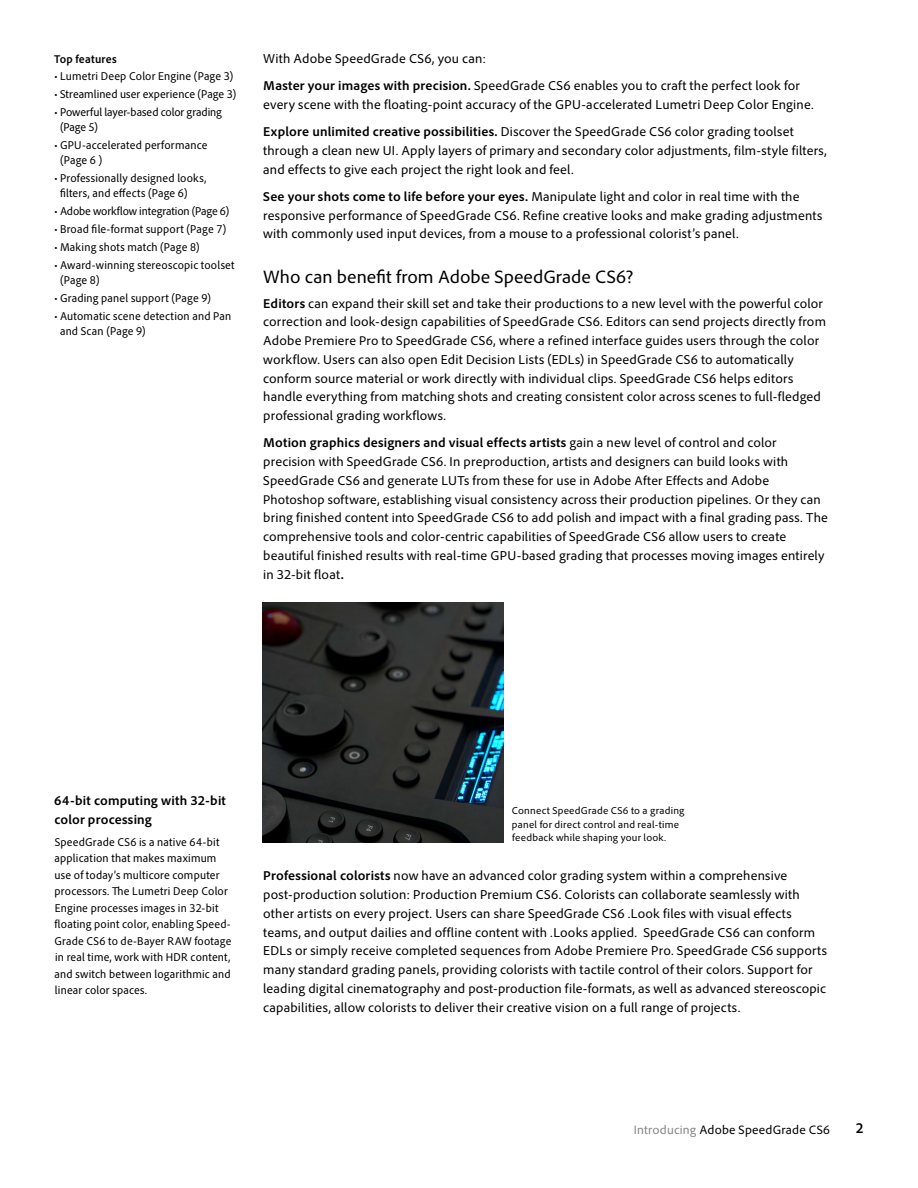
<style>
.page{position:relative;width:918px;height:1188px;background:#fff}
.page>*{position:absolute;margin:0;border:0;box-sizing:border-box;transform-origin:0 0}
.t1{font:18.75px "Adobe Clean";color:#000}
.t2{font:700 semi-condensed 15px "Adobe Clean";color:#000}
.t3{font:13.5px/18.8px "Adobe Clean";letter-spacing:.01em;color:#000}
.t4{font:700 13.5px/18.8px "Adobe Clean";letter-spacing:.01em;color:#000}
.t5{font:12.75px "Adobe Clean";letter-spacing:.015em;color:#000}
.t6{font:semi-condensed 12px/16.5px "Adobe Clean";letter-spacing:.015em;color:#000}
.t7{font:semi-condensed 12px/15px "Adobe Clean";letter-spacing:-.005em;color:#000}
.t8{font:semi-condensed 12px "Adobe Clean";letter-spacing:-.01em;color:#000}
.t9{font:700 semi-condensed 12px "Adobe Clean";letter-spacing:.02em;color:#000}
.t10{font:10.5px/13.5px "Adobe Clean";letter-spacing:.02em;color:#000}
.s1{font-weight:700}
.s2{font-size:13.2px}
.s3{color:#868787}
</style>
<div class="page">
<img style="left:262px;top:603px;width:242px;height:239px">
<p class="t9" style="left:54px;top:51px;width:64px">Top features</p>
<p class="t6" style="left:54px;top:67px;width:181px">• Lumetri Deep Color Engine (Page 3)</p>
<p class="t6" style="left:54px;top:85px;width:184px">• Streamlined user experience (Page 3)</p>
<p class="t7" style="left:60px;top:104px;width:164px;text-indent:-6px">• Powerful layer-based color grading (Page 5)</p>
<p class="t6" style="left:60px;top:137px;width:149px;line-height:15px;text-indent:-6px">• GPU-accelerated performance (Page 6 )</p>
<p class="t6" style="left:60px;top:170px;width:148px;line-height:15px;text-indent:-6px">• Professionally designed looks, filters, and effects (Page 6)</p>
<p class="t8" style="left:54px;top:204px;width:177px">• Adobe workflow integration (Page 6)</p>
<p class="t6" style="left:54px;top:220px;width:174px">• Broad file-format support (Page 7)</p>
<p class="t6" style="left:54px;top:238px;width:147px">• Making shots match (Page 8)</p>
<p class="t6" style="left:60px;top:257px;width:176px;line-height:15px;text-indent:-6px">• Award-winning stereoscopic toolset (Page 8)</p>
<p class="t6" style="left:54px;top:289px;width:159px">• Grading panel support (Page 9)</p>
<p class="t6" style="left:60px;top:308px;width:173px;line-height:15px;text-indent:-6px">• Automatic scene detection and Pan and Scan (Page 9)</p>
<p class="t3" style="left:263px;top:44px;width:538px;line-height:27.5px">With Adobe SpeedGrade CS6, you can:<br><span class="s1">Master your images with precision.</span> SpeedGrade CS6 enables you to craft the perfect look for</p>
<p class="t3" style="left:263px;top:90px;width:552px;line-height:27.5px">every scene with the floating-point accuracy of the GPU-accelerated Lumetri Deep Color Engine.<br><span class="s1">Explore unlimited creative possibilities.</span> Discover the SpeedGrade CS6 color grading toolset</p>
<p class="t3" style="left:263px;top:141px;width:565px">through a clean new UI. Apply layers of primary and secondary color adjustments, film-style filters, and effects to give each project the right look and feel.</p>
<p class="t3" style="left:263px;top:187px;width:561px"><span class="s1">See your shots come to life before your eyes.</span> Manipulate light and color in real time with the responsive performance of SpeedGrade CS6. Refine creative looks and make grading adjustments with commonly used input devices, from a mouse to a professional colorist’s panel.</p>
<h1 class="t1" style="left:263px;top:265px;width:372px">Who can benefit from Adobe SpeedGrade CS6?</h1>
<p class="t3" style="left:263px;top:293px;width:564px"><span class="s1">Editors</span> can expand their skill set and take their productions to a new level with the powerful color correction and look-design capabilities of SpeedGrade CS6. Editors can send projects directly from Adobe <span class="s2">Premiere Pro</span> to SpeedGrade CS6, where a refined interface guides users through the color workflow. Users can also open Edit Decision Lists (EDLs) in SpeedGrade CS6 to automatically conform source material or work directly with individual clips. SpeedGrade CS6 helps editors handle everything from matching shots and creating consistent color across scenes to full-fledged professional grading workflows.</p>
<p class="t3" style="left:263px;top:433px;width:566px"><span class="s1">Motion graphics designers and visual effects artists</span> gain a new level of control and color precision with SpeedGrade CS6. In preproduction, artists and designers can build looks with SpeedGrade CS6 and generate LUTs from these for use in Adobe <span class="s2">After Effects</span> and Adobe <span class="s2">Photoshop software</span>, establishing visual consistency across their production pipelines. Or they can bring finished content into SpeedGrade CS6 to add polish and impact with a final grading pass. The comprehensive tools and color-centric capabilities of SpeedGrade CS6 allow users to create beautiful finished results with real-time GPU-based grading that processes moving images entirely in 32-bit float<span class="s1">.</span></p>
<p class="t4" style="left:54px;top:791px;width:173px">64-bit computing with 32-bit color processing</p>
<p class="t6" style="left:54px;top:833px;width:179px">SpeedGrade CS6 is a native 64-bit application that makes maximum use of today’s multicore computer processors. The Lumetri Deep Color Engine processes images in 32-bit floating point color, enabling Speed-Grade CS6 to de-Bayer RAW footage in real time, work with HDR content, and switch between logarithmic and linear color spaces.</p>
<p class="t10" style="left:512px;top:804px;width:174px">Connect SpeedGrade CS6 to a grading panel for direct control and real-time feedback while shaping your look.</p>
<p class="t3" style="left:263px;top:866px;width:565px"><span class="s1">Professional colorists</span> now have an advanced color grading system within a comprehensive post-production solution: Production Premium CS6. Colorists can collaborate seamlessly with other artists on every project. Users can share SpeedGrade CS6 .Look files with visual effects teams, and output dailies and offline content with .Looks applied. SpeedGrade CS6 can conform EDLs or simply receive completed sequences from Adobe Premiere Pro. SpeedGrade CS6 supports many standard grading panels, providing colorists with tactile control of their colors. Support for leading digital cinematography and post-production file-formats, as well as advanced stereoscopic capabilities, allow colorists to deliver their creative vision on a full range of projects.</p>
<p class="t5" style="left:634px;top:1122px;width:198px"><span class="s3">Introducing</span> Adobe SpeedGrade CS6</p>
<p class="t2" style="left:856px;top:1119px;width:9px">2</p>
</div>
